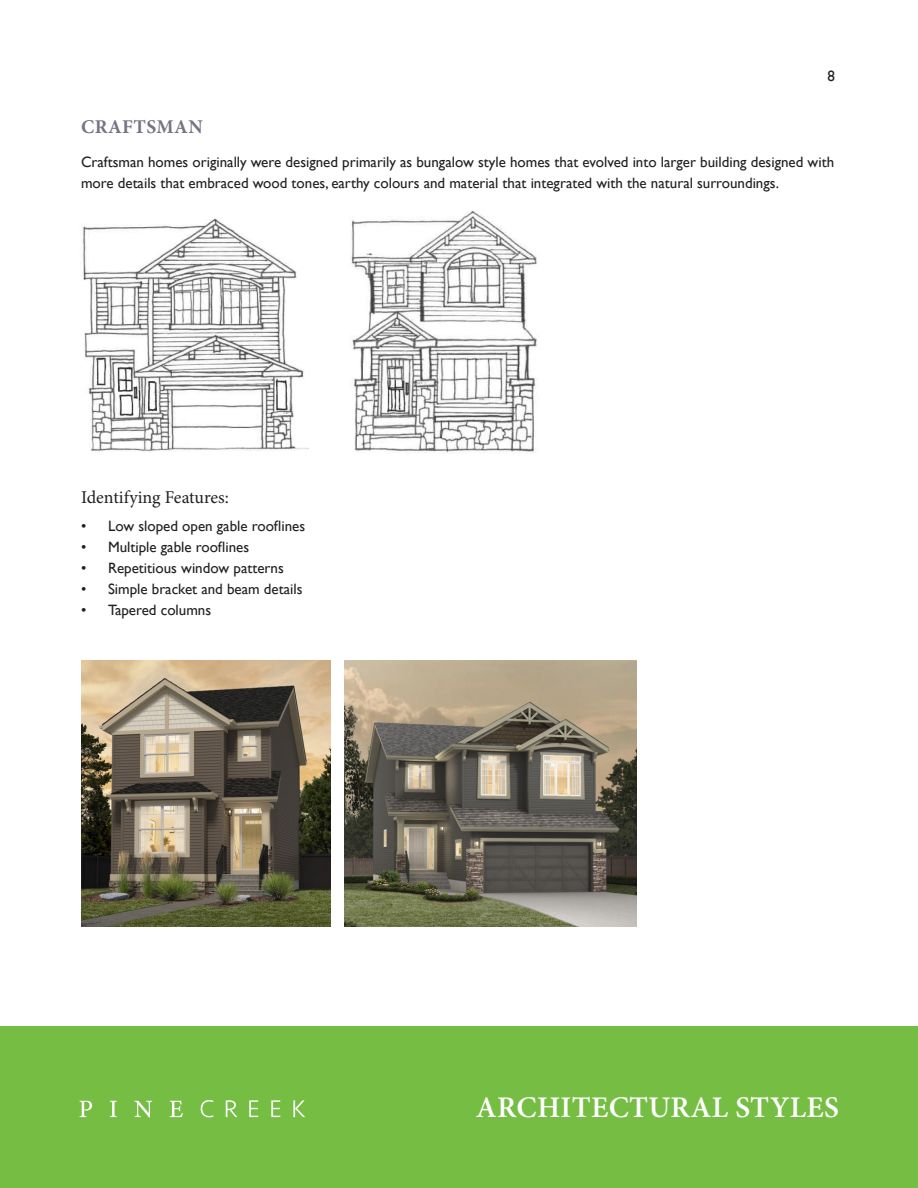
<style>
.page{position:relative;width:918px;height:1188px;background:#fff}
.page>*{position:absolute;margin:0;border:0;box-sizing:border-box;transform-origin:0 0}
.t1{font:600 30px "Minion Pro";letter-spacing:.01em;color:#fff}
.subtitle1{font:700 19.5px "Minion Pro";letter-spacing:.02em;color:#767384}
.subtitle2{font:18px "Minion Pro";color:#231f20}
.body{font:15px/21px "Gill Sans";color:#231f20}
</style>
<div class="page">
<div style="left:0;top:1026px;width:918px;height:162px;background:#75be43"></div>
<svg style="left:80px;top:1101px;width:12px;height:16px"></svg>
<svg style="left:110px;top:1101px;width:7px;height:16px"></svg>
<svg style="left:134px;top:1101px;width:18px;height:16px"></svg>
<svg style="left:169px;top:1101px;width:14px;height:16px"></svg>
<svg style="left:201px;top:1100px;width:12px;height:17px"></svg>
<svg style="left:226px;top:1100px;width:11px;height:17px"></svg>
<svg style="left:249px;top:1100px;width:9px;height:17px"></svg>
<svg style="left:271px;top:1100px;width:9px;height:17px"></svg>
<svg style="left:293px;top:1100px;width:12px;height:17px"></svg>
<img style="left:82px;top:218px;width:226px;height:234px">
<img style="left:351px;top:210px;width:186px;height:243px">
<img style="left:81px;top:661px;width:249px;height:265px">
<img style="left:345px;top:661px;width:291px;height:265px">
<p class="body" style="left:827px;top:65px;width:9px">8</p>
<p class="subtitle1" style="left:81px;top:113px;width:123px">CRAFTSMAN</p>
<p class="body" style="left:81px;top:152px;width:755px">Craftsman homes originally were designed primarily as bungalow style homes that evolved into larger building designed with more details that embraced wood tones, earthy colours and material that integrated with the natural surroundings.</p>
<p class="subtitle2" style="left:81px;top:486px;width:149px">Identifying Features:</p>
<p class="body" style="left:81px;top:516px;width:226px">• Low sloped open gable rooflines</p>
<p class="body" style="left:81px;top:537px;width:170px">• Multiple gable rooflines</p>
<p class="body" style="left:81px;top:558px;width:204px">• Repetitious window patterns</p>
<p class="body" style="left:81px;top:579px;width:223px">• Simple bracket and beam details</p>
<p class="body" style="left:81px;top:600px;width:132px">• Tapered columns</p>
<p class="t1" style="left:476px;top:1087px;width:365px">ARCHITECTURAL STYLES</p>
</div>
